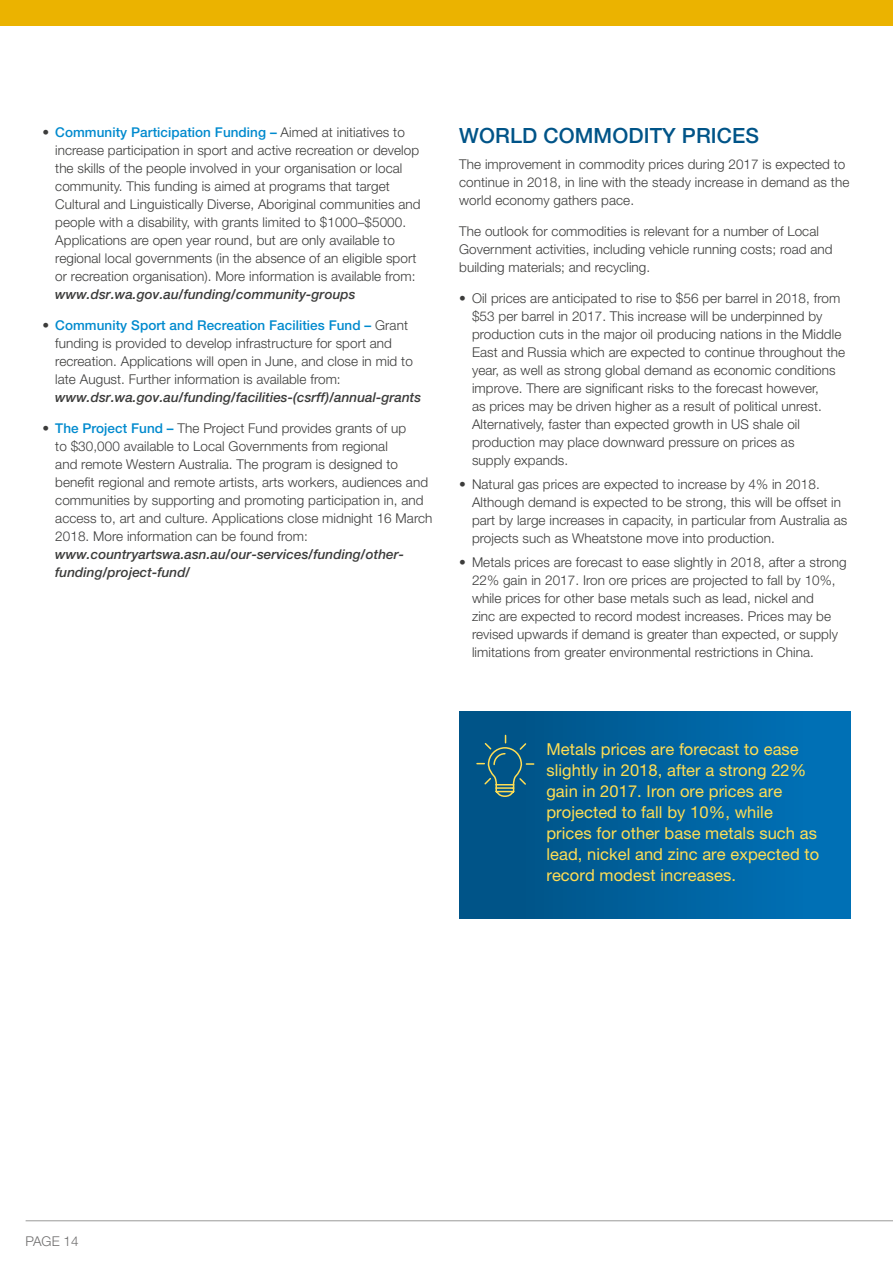
<style>
.page{position:relative;width:893px;height:1263px;background:#fff}
.page>*{position:absolute;margin:0;border:0;box-sizing:border-box;transform-origin:0 0}
.t1{font:500 21px "Helvetica Neue LT Pro";letter-spacing:.005em;color:#005488}
.t2{font:16.5px/21px "Helvetica Neue LT Pro";letter-spacing:.005em;color:#ffde54}
.t3{font:300 13.5px/18px "Helvetica Neue LT Pro";letter-spacing:.005em;color:#3c3c3b}
.t4{font:italic 500 13.5px/18px "Helvetica Neue LT Pro";letter-spacing:.005em;color:#3c3c3b}
.t5{font:300 13.5px "Helvetica Neue LT Pro";letter-spacing:.005em;color:#706f6f}
.s1{font-weight:500;color:#008ace}
</style>
<div class="page">
<div style="left:0;top:0;width:893px;height:26px;background:#ebb300"></div>
<hr style="left:24px;top:1218px;width:869px;height:3px;background:#000;opacity:.25">
<div style="left:459px;top:711px;width:391px;height:207px;background:linear-gradient(to right,#005082,#0073b9)"></div>
<svg style="left:475px;top:734px;width:60px;height:64px;background:#196182"></svg>
<p class="t3" style="left:55px;top:123px;width:367px;text-indent:-13px">• <span class="s1">Community Participation Funding –</span> Aimed at initiatives to increase participation in sport and active recreation or develop the skills of the people involved in your organisation or local community. This funding is aimed at programs that target Cultural and Linguistically Diverse, Aboriginal communities and people with a disability, with grants limited to $1000–$5000.<br>Applications are open year round, but are only available to regional local governments (in the absence of an eligible sport or recreation organisation). More information is available from:</p>
<p class="t4" style="left:55px;top:285px;width:302px">www.dsr.wa.gov.au/funding/community-groups</p>
<p class="t3" style="left:55px;top:316px;width:359px;text-indent:-13px">• <span class="s1">Community Sport and Recreation Facilities Fund –</span> Grant funding is provided to develop infrastructure for sport and recreation. Applications will open in June, and close in mid to late August. Further information is available from:</p>
<p class="t4" style="left:55px;top:388px;width:367px">www.dsr.wa.gov.au/funding/facilities-(csrff)/annual-grants</p>
<p class="t3" style="left:55px;top:419px;width:379px;text-indent:-13px">• <span class="s1">The Project Fund –</span> The Project Fund provides grants of up<br>to $30,000 available to Local Governments from regional<br>and remote Western Australia. The program is designed to benefit regional and remote artists, arts workers, audiences and communities by supporting and promoting participation in, and access to, art and culture. Applications close midnight 16 March 2018. More information can be found from:</p>
<p class="t4" style="left:55px;top:545px;width:350px">www.countryartswa.asn.au/our-services/funding/other&shy;funding/project-fund/</p>
<h1 class="t1" style="left:459px;top:123px;width:301px">WORLD COMMODITY PRICES</h1>
<p class="t3" style="left:459px;top:155px;width:392px">The improvement in commodity prices during 2017 is expected to continue in 2018, in line with the steady increase in demand as the world economy gathers pace.</p>
<p class="t3" style="left:459px;top:222px;width:375px">The outlook for commodities is relevant for a number of Local<br>Government activities, including vehicle running costs; road and building materials; and recycling.</p>
<p class="t3" style="left:472px;top:288px;width:375px;text-indent:-13px">• Oil prices are anticipated to rise to $56 per barrel in 2018, from $53 per barrel in 2017. This increase will be underpinned by production cuts in the major oil producing nations in the Middle East and Russia which are expected to continue throughout the year, as well as strong global demand as economic conditions improve. There are significant risks to the forecast however,<br>as prices may be driven higher as a result of political unrest.<br>Alternatively, faster than expected growth in US shale oil production may place downward pressure on prices as<br>supply expands.</p>
<p class="t3" style="left:472px;top:475px;width:377px;text-indent:-13px">• Natural gas prices are expected to increase by 4% in 2018.<br>Although demand is expected to be strong, this will be offset in part by large increases in capacity, in particular from Australia as projects such as Wheatstone move into production.</p>
<p class="t3" style="left:472px;top:553px;width:376px;text-indent:-13px">• Metals prices are forecast to ease slightly in 2018, after a strong 22% gain in 2017. Iron ore prices are projected to fall by 10%, while prices for other base metals such as lead, nickel and<br>zinc are expected to record modest increases. Prices may be revised upwards if demand is greater than expected, or supply limitations from greater environmental restrictions in China.</p>
<p class="t2" style="left:546px;top:739px;width:274px">Metals prices are forecast to ease slightly in 2018, after a strong 22% gain in 2017. Iron ore prices are projected to fall by 10%, while prices for other base metals such as lead, nickel and zinc are expected to record modest increases.</p>
<p class="t5" style="left:26px;top:1233px;width:55px">PAGE 14</p>
</div>
